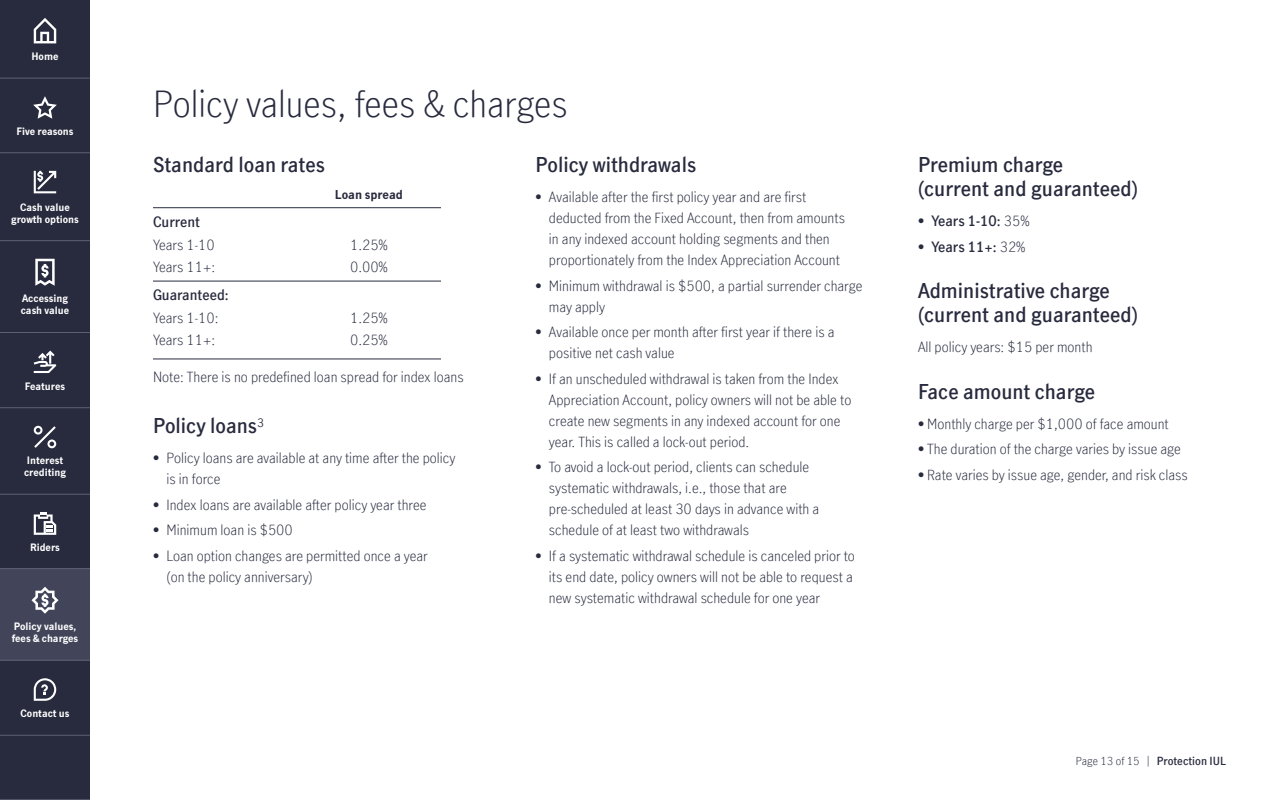
<style>
.page{position:relative;width:1280px;height:800px;background:#fff}
.page>*{position:absolute;margin:0;border:0;box-sizing:border-box;transform-origin:0 0}
.t1{font:300 36px "Manulife JH Sans Optimized";color:#282b3e}
.t2{font:600 20px/24px "Manulife JH Sans Optimized";color:#282b3e}
.t3{font:300 14px/21px "Manulife JH Sans Optimized";color:#282b3e}
.t4{font:600 14px "Manulife JH Sans Optimized";color:#282b3e}
.t5{font:700 12px "Manulife JH Sans Optimized";color:#282b3e}
.t6{font:600 11px "Manulife JH Sans Optimized";color:#282b3e}
.t7{font:700 10px/12px "Manulife JH Sans Optimized";color:#fff}
.s1{font-weight:300}
</style>
<div class="page">
<div style="left:0;top:0;width:90px;height:800px;background:#282b3e"></div>
<hr style="left:153px;top:207px;width:144px;height:1px;background:#282b3e">
<hr style="left:297px;top:207px;width:144px;height:1px;background:#282b3e">
<hr style="left:153px;top:359px;width:144px;height:1px;background:#282b3e">
<hr style="left:297px;top:359px;width:144px;height:1px;background:#282b3e">
<hr style="left:153px;top:281px;width:144px;height:1px;background:#282b3e">
<hr style="left:297px;top:281px;width:144px;height:1px;background:#282b3e">
<div style="left:0;top:568px;width:90px;height:92px;background:#424559"></div>
<hr style="left:0;top:78px;width:90px;height:1px;background:#5e6073">
<hr style="left:0;top:153px;width:90px;height:1px;background:#5e6073">
<hr style="left:0;top:240px;width:90px;height:1px;background:#5e6073">
<hr style="left:0;top:332px;width:90px;height:1px;background:#5e6073">
<hr style="left:0;top:407px;width:90px;height:1px;background:#5e6073">
<hr style="left:0;top:494px;width:90px;height:1px;background:#5e6073">
<hr style="left:0;top:568px;width:90px;height:1px;background:#5e6073">
<hr style="left:0;top:660px;width:90px;height:1px;background:#5e6073">
<hr style="left:0;top:799px;width:90px;height:1px;background:#5e6073">
<svg style="left:34px;top:512px;width:22px;height:23px"></svg>
<svg style="left:34px;top:18px;width:22px;height:25px"></svg>
<svg style="left:33px;top:96px;width:24px;height:23px"></svg>
<svg style="left:34px;top:351px;width:22px;height:22px"></svg>
<svg style="left:34px;top:171px;width:22px;height:22px"></svg>
<svg style="left:35px;top:259px;width:20px;height:27px"></svg>
<svg style="left:34px;top:426px;width:22px;height:22px"></svg>
<svg style="left:34px;top:678px;width:22px;height:23px"></svg>
<svg style="left:31px;top:587px;width:28px;height:27px"></svg>
<hr style="left:0;top:735px;width:90px;height:1px;background:#5e6073">
<p class="t7" style="left:31px;top:50px;width:29px">Home</p>
<p class="t7" style="left:16px;top:125px;width:59px">Five reasons</p>
<p class="t7" style="left:11px;top:200px;width:69px;text-align:center">Cash value growth options</p>
<p class="t7" style="left:21px;top:292px;width:50px">Accessing cash value</p>
<p class="t7" style="left:25px;top:380px;width:42px">Features</p>
<p class="t7" style="left:24px;top:454px;width:43px">Interest crediting</p>
<p class="t7" style="left:30px;top:540px;width:31px">Riders</p>
<p class="t7" style="left:12px;top:620px;width:68px">Policy values, fees &amp; charges</p>
<p class="t7" style="left:21px;top:707px;width:50px">Contact us</p>
<h1 class="t1" style="left:153px;top:79px;width:416px">Policy values, fees &amp; charges</h1>
<h2 class="t2" style="left:153px;top:152px;width:174px">Standard loan rates</h2>
<p class="t5" style="left:335px;top:186px;width:70px">Loan spread</p>
<p class="t4" style="left:153px;top:212px;width:49px">Current</p>
<p class="t3" style="left:153px;top:233px;width:64px;line-height:22.5px">Years 1-10<br>Years 11+:</p>
<p class="t3" style="left:350px;top:233px;width:39px;line-height:22.5px">1.25%<br>0.00%</p>
<p class="t4" style="left:153px;top:286px;width:77px">Guaranteed:</p>
<p class="t3" style="left:153px;top:306px;width:67px;line-height:22.5px">Years 1-10:<br>Years 11+:</p>
<p class="t3" style="left:350px;top:306px;width:39px;line-height:22.5px">1.25%<br>0.25%</p>
<p class="t3" style="left:153px;top:366px;width:312px">Note: There is no predefined loan spread for index loans</p>
<h2 class="t2" style="left:153px;top:413px;width:113px">Policy loans<sup>3</sup></h2>
<p class="t3" style="left:166px;top:447px;width:290px;text-indent:-13px">• Policy loans are available at any time after the policy is in force</p>
<p class="t3" style="left:153px;top:494px;width:275px">• Index loans are available after policy year three</p>
<p class="t3" style="left:153px;top:519px;width:141px">• Minimum loan is $500</p>
<p class="t3" style="left:166px;top:545px;width:263px;text-indent:-13px">• Loan option changes are permitted once a year (on the policy anniversary)</p>
<h2 class="t2" style="left:536px;top:152px;width:162px">Policy withdrawals</h2>
<p class="t3" style="left:549px;top:186px;width:297px;text-indent:-13px">• Available after the first policy year and are first deducted from the Fixed Account, then from amounts in any indexed account holding segments and then proportionately from the Index Appreciation Account</p>
<p class="t3" style="left:549px;top:275px;width:315px;text-indent:-13px">• Minimum withdrawal is $500, a partial surrender charge may apply</p>
<p class="t3" style="left:549px;top:321px;width:287px;text-indent:-13px">• Available once per month after first year if there is a positive net cash value</p>
<p class="t3" style="left:549px;top:368px;width:304px;text-indent:-13px">• If an unscheduled withdrawal is taken from the Index Appreciation Account, policy owners will not be able to create new segments in any indexed account for one year. This is called a lock-out period.</p>
<p class="t3" style="left:549px;top:456px;width:272px;text-indent:-13px">• To avoid a lock-out period, clients can schedule systematic withdrawals, i.e., those that are pre-scheduled at least 30 days in advance with a schedule of at least two withdrawals</p>
<p class="t3" style="left:549px;top:545px;width:307px;text-indent:-13px">• If a systematic withdrawal schedule is canceled prior to its end date, policy owners will not be able to request a new systematic withdrawal schedule for one year</p>
<h2 class="t2" style="left:918px;top:152px;width:221px">Premium charge (current and guaranteed)</h2>
<p class="t4" style="left:918px;top:212px;width:113px">• Years 1-10: <span class="s1">35%</span></p>
<p class="t4" style="left:918px;top:237px;width:109px">• Years 11+: <span class="s1">32%</span></p>
<h2 class="t2" style="left:918px;top:278px;width:221px">Administrative charge (current and guaranteed)</h2>
<p class="t3" style="left:918px;top:336px;width:176px">All policy years: $15 per month</p>
<h2 class="t2" style="left:918px;top:379px;width:179px">Face amount charge</h2>
<p class="t3" style="left:918px;top:413px;width:252px">• Monthly charge per $1,000 of face amount</p>
<p class="t3" style="left:918px;top:438px;width:264px">• The duration of the charge varies by issue age</p>
<p class="t3" style="left:918px;top:464px;width:271px">• Rate varies by issue age, gender, and risk class</p>
<p class="t6" style="left:1076px;top:753px;width:152px"><span class="s1">Page 13 of 15 |</span> Protection IUL</p>
</div>
